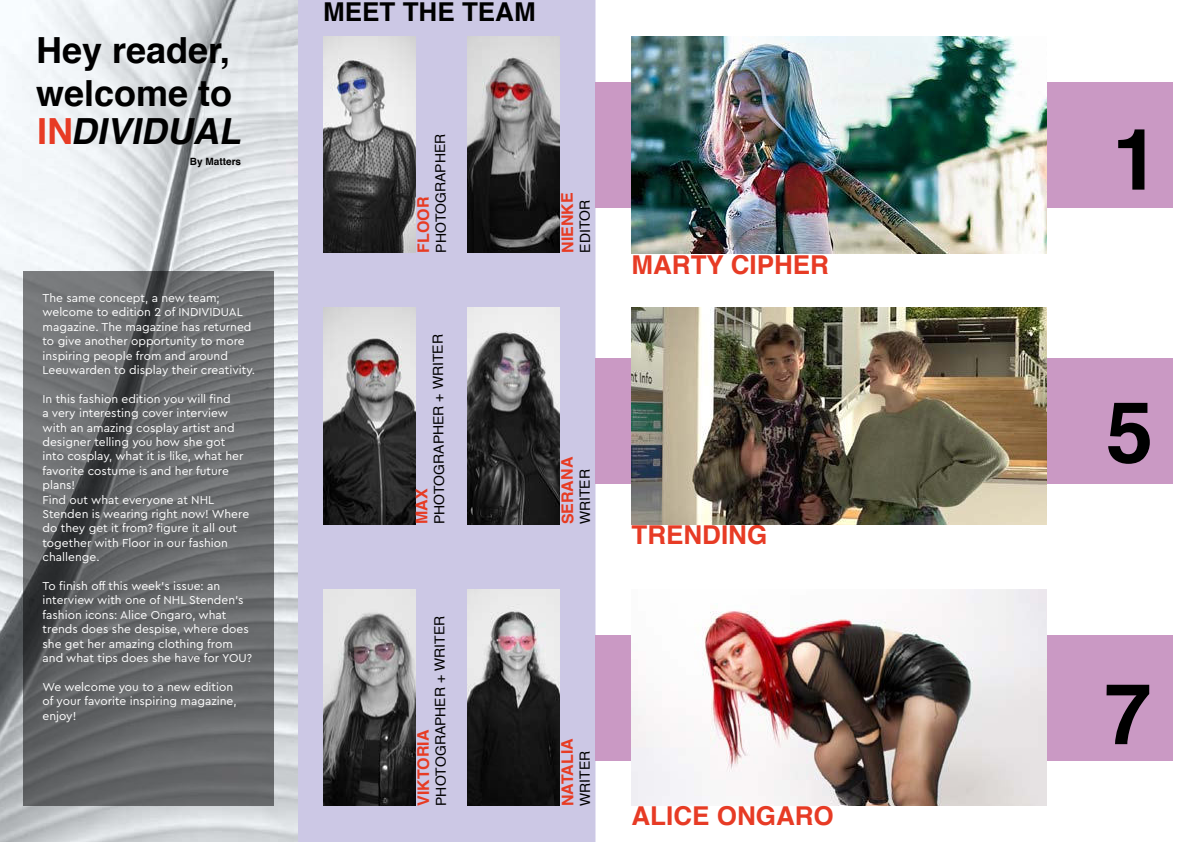
<style>
.page{position:relative;width:1191px;height:842px;background:#fff}
.page>*{position:absolute;margin:0;border:0;box-sizing:border-box;transform-origin:0 0}
.t1{font:700 85px "Helvetica";color:#000}
.t2{font:700 36px/43.2px "Helvetica";color:#000}
.t3{font:italic 700 36px "Helvetica";color:#000}
.t4{font:700 26px "Helvetica";color:#e73b25}
.t5{font:700 26px "Helvetica";color:#000}
.t6{font:700 16px "Helvetica";letter-spacing:-.01em;color:#e73b23}
.t7{font:14px "Helvetica";color:#000}
.t8{font:12px/14.4px "Cera PRO";color:#fff}
.t9{font:700 10px "Helvetica";color:#000}
.s1{font-style:normal;color:#e73b25}
</style>
<div class="page">
<div style="left:0;top:0;width:595px;height:841px;background:#ccc8e5"></div>
<img style="left:0;top:0;width:298px;height:842px">
<svg style="left:23px;top:272px;width:251px;height:534px;background:#656769"></svg>
<img style="left:323px;top:308px;width:92px;height:216px">
<img style="left:323px;top:36px;width:92px;height:217px">
<img style="left:323px;top:589px;width:92px;height:217px">
<img style="left:467px;top:36px;width:92px;height:217px">
<img style="left:467px;top:308px;width:92px;height:216px">
<img style="left:467px;top:589px;width:92px;height:217px">
<div style="left:595px;top:358px;width:578px;height:126px;background:#ca99c4"></div>
<div style="left:595px;top:82px;width:578px;height:125px;background:#ca99c4"></div>
<div style="left:595px;top:635px;width:578px;height:125px;background:#ca99c4"></div>
<img style="left:631px;top:307px;width:415px;height:217px">
<img style="left:631px;top:36px;width:415px;height:217px">
<img style="left:631px;top:589px;width:415px;height:217px">
<h2 class="t2" style="left:36px;top:32px;width:198px">Hey reader, welcome to</h2>
<h2 class="t3" style="left:37px;top:118px;width:211px"><span class="s1">I N</span>DIVIDUAL</h2>
<p class="t9" style="left:190px;top:157px;width:53px">By Matters</p>
<p class="t8" style="left:43px;top:291px;width:214px">The same concept, a new team; welcome to edition 2 of INDIVIDUAL magazine. The magazine has returned to give another opportunity to more inspiring people from and around Leeuwarden to display their creativity.</p>
<p class="t8" style="left:43px;top:392px;width:208px">In this fashion edition you will find<br>a very interesting cover interview with an amazing cosplay artist and designer telling you how she got into cosplay, what it is like, what her favorite costume is and her future plans!<br>Find out what everyone at NHL<br>Stenden is wearing right now! Where do they get it from? figure it all out together with Floor in our fashion challenge.</p>
<p class="t8" style="left:43px;top:579px;width:211px">To finish off this week’s issue: an interview with one of NHL Stenden’s fashion icons: Alice Ongaro, what trends does she despise, where does she get her amazing clothing from and what tips does she have for YOU?</p>
<p class="t8" style="left:43px;top:680px;width:196px">We welcome you to a new edition of your favorite inspiring magazine, enjoy!</p>
<h3 class="t5" style="left:323px;top:1px;width:214px">MEET THE TEAM</h3>
<p class="t7" style="left:433px;top:253px;width:120px;rotate:-91deg">PHOTOGRAPHER</p>
<h3 class="t6" style="left:417px;top:253px;width:58px;rotate:-90deg">FLOOR</h3>
<p class="t7" style="left:432px;top:524px;width:191px;rotate:-91deg">PHOTOGRAPHER + WRITER</p>
<h3 class="t6" style="left:415px;top:524px;width:37px;rotate:-90deg">MAX</h3>
<p class="t7" style="left:434px;top:806px;width:191px;rotate:-91deg">PHOTOGRAPHER + WRITER</p>
<h3 class="t6" style="left:417px;top:806px;width:78px;rotate:-90deg">VIKTORIA</h3>
<h3 class="t6" style="left:561px;top:253px;width:62px;rotate:-90deg">NIENKE</h3>
<p class="t7" style="left:577px;top:253px;width:54px;rotate:-91deg">EDITOR</p>
<h3 class="t4" style="left:631px;top:255px;width:199px">MARTY CIPHER</h3>
<h3 class="t6" style="left:561px;top:524px;width:69px;rotate:-90deg">SERANA</h3>
<p class="t7" style="left:577px;top:524px;width:57px;rotate:-91deg">WRITER</p>
<h3 class="t4" style="left:631px;top:525px;width:137px">TRENDING</h3>
<h3 class="t6" style="left:561px;top:806px;width:69px;rotate:-90deg">NATALIA</h3>
<p class="t7" style="left:577px;top:806px;width:57px;rotate:-91deg">WRITER</p>
<h3 class="t4" style="left:631px;top:806px;width:204px">ALICE ONGARO</h3>
<h1 class="t1" style="left:1112px;top:127px;width:49px">1</h1>
<h1 class="t1" style="left:1106px;top:399px;width:49px">5</h1>
<h1 class="t1" style="left:1104px;top:681px;width:49px">7</h1>
</div>
